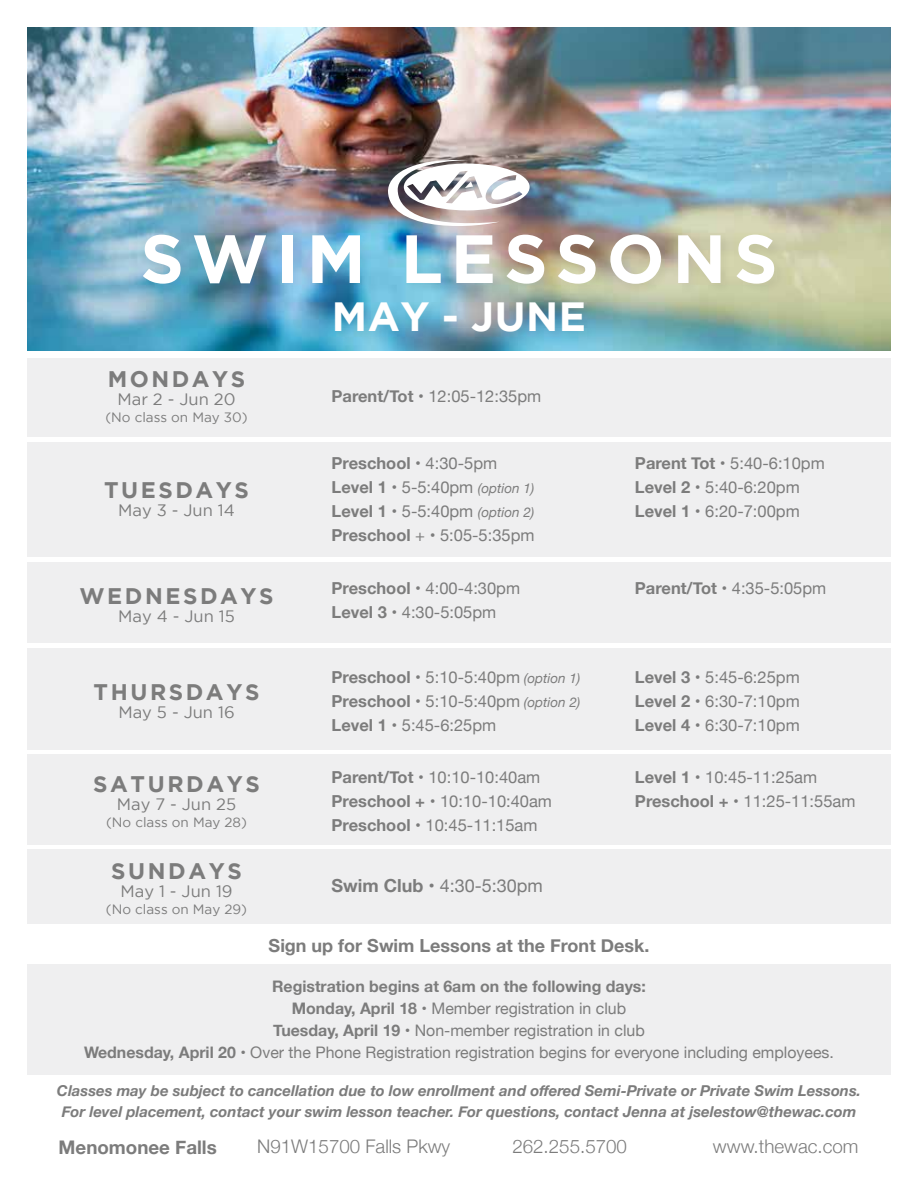
<style>
.page{position:relative;width:918px;height:1188px;background:#fff}
.page>*{position:absolute;margin:0;border:0;box-sizing:border-box;transform-origin:0 0}
.t1{font:700 68.1px "Gotham";letter-spacing:.115em;color:#fff}
.t2{font:700 40.8px "Gotham";letter-spacing:.015em;color:#fff}
.t3{font:700 22.5px "Gotham";letter-spacing:.115em;color:#7c7c7c}
.t4{font:300 18.75px "Helvetica Neue";color:#7c7c7c}
.t5{font:700 18.75px "Helvetica Neue";color:#7c7c7c}
.t6{font:700 18px "Helvetica Neue";color:#7c7c7c}
.t7{font:18px "Helvetica Neue";color:#7c7c7c}
.t8{font:16.5px/24px "Helvetica Neue";color:#7c7c7c}
.t9{font:16.5px "Gotham";color:#7c7c7c}
.t10{font:15.9px/22.2px "Helvetica Neue";color:#7c7c7c;text-align:center}
.t11{font:italic 700 15px/20.7px "Helvetica Neue";color:#7c7c7c;text-align:center}
.t12{font:13.5px "Gotham";color:#7c7c7c}
.s1{font-weight:700}
.s2{font-style:italic;font-size:13.5px}
</style>
<div class="page">
<img style="left:27px;top:27px;width:864px;height:324px">
<div style="left:141px;top:158px;width:645px;height:185px;background:#000;opacity:.05"></div>
<img style="left:387px;top:157px;width:143px;height:73px">
<div style="left:27px;top:563px;width:864px;height:80px;background:#efeff0"></div>
<div style="left:27px;top:648px;width:864px;height:102px;background:#efeff0"></div>
<div style="left:27px;top:443px;width:864px;height:114px;background:#efeff0"></div>
<div style="left:27px;top:754px;width:864px;height:91px;background:#efeff0"></div>
<div style="left:27px;top:965px;width:864px;height:110px;background:#efeff0"></div>
<div style="left:27px;top:850px;width:864px;height:74px;background:#efeff0"></div>
<div style="left:27px;top:358px;width:864px;height:78px;background:#efeff0"></div>
<h1 class="t1" style="left:140px;top:220px;width:639px">SWIM LESSONS</h1>
<h2 class="t2" style="left:332px;top:293px;width:256px">MAY - JUNE</h2>
<h3 class="t3" style="left:108px;top:366px;width:139px">MONDAYS</h3>
<p class="t9" style="left:117px;top:390px;width:120px">Mar 2 - Jun 20</p>
<p class="t12" style="left:105px;top:410px;width:144px">(No class on May 30)</p>
<h3 class="t3" style="left:104px;top:477px;width:146px">TUESDAYS</h3>
<p class="t9" style="left:118px;top:501px;width:118px">May 3 - Jun 14</p>
<h3 class="t3" style="left:79px;top:583px;width:196px">WEDNESDAYS</h3>
<p class="t9" style="left:118px;top:607px;width:118px">May 4 - Jun 15</p>
<h3 class="t3" style="left:94px;top:679px;width:167px">THURSDAYS</h3>
<p class="t9" style="left:118px;top:703px;width:118px">May 5 - Jun 16</p>
<h3 class="t3" style="left:93px;top:771px;width:168px">SATURDAYS</h3>
<p class="t9" style="left:117px;top:795px;width:121px">May 7 - Jun 25</p>
<p class="t12" style="left:106px;top:815px;width:142px">(No class on May 28)</p>
<h3 class="t3" style="left:111px;top:858px;width:132px">SUNDAYS</h3>
<p class="t9" style="left:120px;top:882px;width:114px">May 1 - Jun 19</p>
<p class="t12" style="left:106px;top:901px;width:143px">(No class on May 29)</p>
<p class="t8" style="left:332px;top:385px;width:211px"><span class="s1">Parent/Tot</span> • 12:05-12:35pm</p>
<p class="t8" style="left:332px;top:452px;width:205px"><span class="s1">Preschool</span> • 4:30-5pm<br><span class="s1">Level 1</span> • 5-5:40pm <span class="s2">(option 1)<br></span><span class="s1">Level 1</span> • 5-5:40pm <span class="s2">(option 2)<br></span><span class="s1">Preschool</span> + • 5:05-5:35pm</p>
<p class="t8" style="left:635px;top:452px;width:191px"><span class="s1">Parent Tot</span> • 5:40-6:10pm<br><span class="s1">Level 2</span> • 5:40-6:20pm<br><span class="s1">Level 1</span> • 6:20-7:00pm</p>
<p class="t8" style="left:332px;top:577px;width:190px"><span class="s1">Preschool</span> • 4:00-4:30pm<br><span class="s1">Level 3</span> • 4:30-5:05pm</p>
<p class="t8" style="left:635px;top:577px;width:193px"><span class="s1">Parent/Tot</span> • 4:35-5:05pm</p>
<p class="t8" style="left:332px;top:667px;width:250px;text-align:justify"><span class="s1">Preschool</span> • 5:10-5:40pm <span class="s2">(option 1)<br></span><span class="s1">Preschool</span> • 5:10-5:40pm <span class="s2">(option 2)<br></span><span class="s1">Level 1</span> • 5:45-6:25pm</p>
<p class="t8" style="left:635px;top:667px;width:166px;text-align:justify"><span class="s1">Level 3</span> • 5:45-6:25pm <span class="s1">Level 2</span> • 6:30-7:10pm <span class="s1">Level 4</span> • 6:30-7:10pm</p>
<p class="t8" style="left:332px;top:766px;width:222px"><span class="s1">Parent/Tot</span> • 10:10-10:40am<br><span class="s1">Preschool +</span> • 10:10-10:40am<br><span class="s1">Preschool</span> • 10:45-11:15am</p>
<p class="t8" style="left:635px;top:766px;width:222px"><span class="s1">Level 1</span> • 10:45-11:25am<br><span class="s1">Preschool +</span> • 11:25-11:55am</p>
<p class="t7" style="left:332px;top:873px;width:213px"><span class="s1">Swim Club</span> • 4:30-5:30pm</p>
<p class="t6" style="left:269px;top:931px;width:382px">Sign up for Swim Lessons at the Front Desk.</p>
<p class="t10" style="left:84px;top:976px;width:751px"><span class="s1">Registration begins at 6am on the following days:<br>Monday, April 18 •</span> Member registration in club<br><span class="s1">Tuesday, April 19 •</span> Non-member registration in club<br><span class="s1">Wednesday, April 20 •</span> Over the Phone Registration registration begins for everyone including employees.</p>
<p class="t11" style="left:57px;top:1081px;width:806px">Classes may be subject to cancellation due to low enrollment and offered Semi-Private or Private Swim Lessons.<br>For level placement, contact your swim lesson teacher. For questions, contact Jenna at jselestow@thewac.com</p>
<p class="t5" style="left:59px;top:1132px;width:160px">Menomonee Falls</p>
<p class="t4" style="left:257px;top:1132px;width:195px">N91W15700 Falls Pkwy</p>
<p class="t4" style="left:512px;top:1132px;width:116px">262.255.5700</p>
<p class="t4" style="left:713px;top:1132px;width:147px">www.thewac.com</p>
</div>
